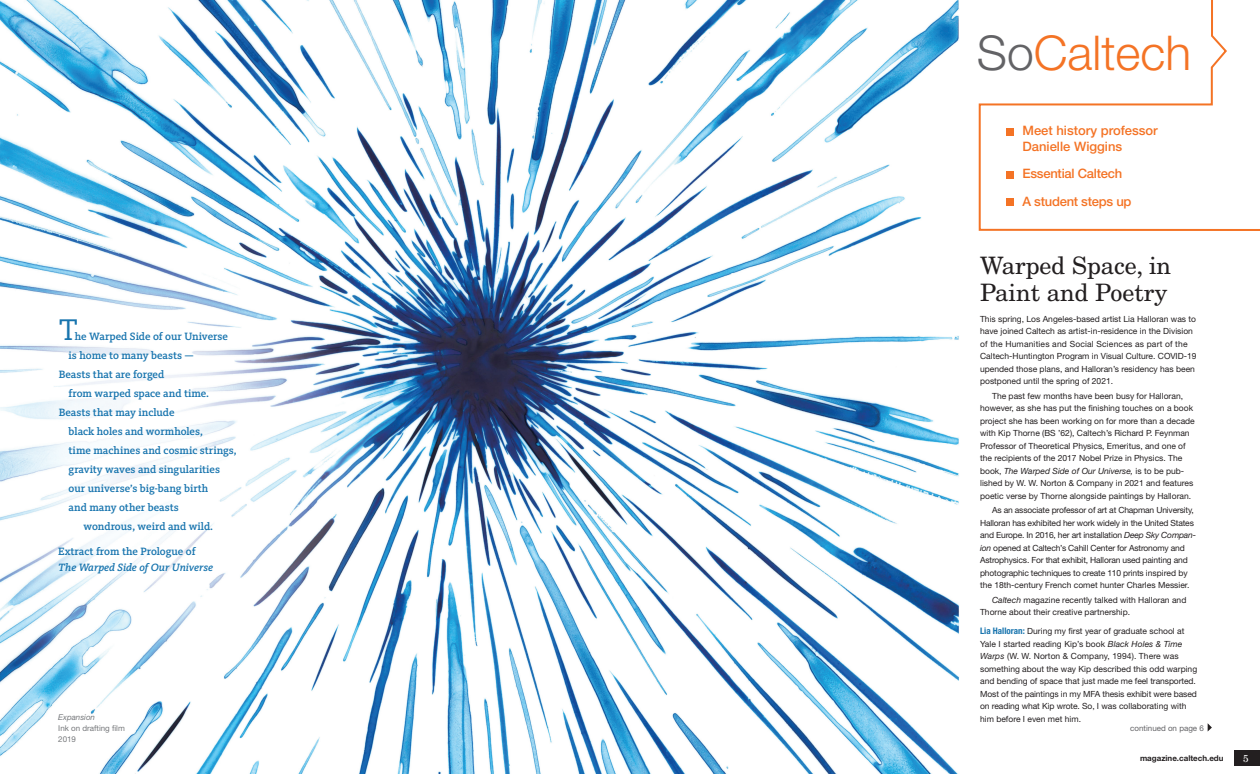
<style>
.page{position:relative;width:1260px;height:774px;background:#fff}
.page>*{position:absolute;margin:0;border:0;box-sizing:border-box;transform-origin:0 0}
.t1{font:300 48px "Helvetica Neue LT Std";color:#f47325}
.t2{font:31px "Kievit Slab Pro";color:#1774ae}
.t3{font:24px/27px "New Century Schlbk LT Std";color:#231f20}
.t4{font:500 13px/15.5px "Helvetica Neue LT Std";color:#f47325}
.t5{font:500 13px/27.5px "Helvetica Neue LT Std";letter-spacing:-.02em;color:#f47325}
.t6{font:500 11px "Kievit Slab Pro";color:#1774ae}
.t7{font:italic 500 11px "Kievit Slab Pro";color:#1774ae}
.t8{font:10px "New Century Schlbk LT Std";color:#fff}
.t9{font:8.5px/12.5px "Helvetica Neue LT Std";color:#231f20}
.t10{font:8.5px/12.5px "Helvetica Neue LT Std";letter-spacing:-.02em;color:#231f20}
.t11{font:8px/11px "Helvetica Neue LT Std";color:#76787b}
.t12{font:700 8px "Helvetica Neue LT Std";color:#231f20}
.t13{font:8px "Helvetica Neue LT Std";color:#636366}
.t14{font:italic 8px "Helvetica Neue LT Std";color:#76787b}
.s1{color:#636366}
.s2{font-style:italic}
.s3{font-weight:700;font-stretch:condensed;font-size:9px;color:#1774ae}
</style>
<div class="page">
<div style="left:1235px;top:751px;width:25px;height:15px;background:#231f20"></div>
<svg style="left:978px;top:0;width:282px;height:231px"></svg>
<div style="left:1007px;top:128px;width:7px;height:7px;background:#f47325"></div>
<div style="left:1007px;top:171px;width:7px;height:7px;background:#f47325"></div>
<div style="left:1007px;top:199px;width:7px;height:7px;background:#f47325"></div>
<svg style="left:1208px;top:723px;width:4px;height:8px"></svg>
<img style="left:0;top:0;width:959px;height:774px">
<h2 class="t2" style="left:59px;top:311px;width:21px">T</h2>
<p class="t6" style="left:75px;top:330px;width:155px">he Warped Side of our Universe</p>
<p class="t6" style="left:69px;top:349px;width:127px">is home to many beasts —</p>
<p class="t6" style="left:59px;top:368px;width:107px">Beasts that are forged</p>
<p class="t6" style="left:69px;top:387px;width:142px">from warped space and time.</p>
<p class="t6" style="left:59px;top:406px;width:117px">Beasts that may include</p>
<p class="t6" style="left:69px;top:425px;width:136px">black holes and wormholes,</p>
<p class="t6" style="left:69px;top:444px;width:170px">time machines and cosmic strings,</p>
<p class="t6" style="left:69px;top:463px;width:153px">gravity waves and singularities</p>
<p class="t6" style="left:69px;top:482px;width:141px">our universe’s big-bang birth</p>
<p class="t6" style="left:69px;top:501px;width:112px">and many other beasts</p>
<p class="t6" style="left:83px;top:520px;width:131px">wondrous, weird and wild.</p>
<p class="t6" style="left:58px;top:544px;width:139px">Extract from the Prologue of</p>
<p class="t7" style="left:58px;top:560px;width:156px">The Warped Side of Our Universe</p>
<p class="t14" style="left:58px;top:713px;width:38px">Expansion</p>
<p class="t11" style="left:58px;top:723px;width:68px">Ink on drafting film<br>2019</p>
<h1 class="t1" style="left:977px;top:24px;width:216px"><span class="s1">So</span>Caltech</h1>
<h3 class="t4" style="left:1023px;top:123px;width:137px">Meet history professor<br>Danielle Wiggins</h3>
<h3 class="t5" style="left:1023px;top:160px;width:110px">Essential Caltech<br>A student steps up</h3>
<h3 class="t3" style="left:980px;top:252px;width:193px">Warped Space, in<br>Paint and Poetry</h3>
<p class="t9" style="left:980px;top:312px;width:218px">This spring, Los Angeles-based artist Lia Halloran was to have joined Caltech as artist-in-residence in the Division of the Humanities and Social Sciences as part of the Caltech-Huntington Program in Visual Culture. COVID-19 upended those plans, and Halloran’s residency has been postponed until the spring of 2021.</p>
<p class="t9" style="left:980px;top:389px;width:216px;text-indent:12px">The past few months have been busy for Halloran, however, as she has put the finishing touches on a book project she has been working on for more than a decade with Kip Thorne (BS ’62), Caltech’s Richard P. Feynman Professor of Theoretical Physics, Emeritus, and one of the recipients of the 2017 Nobel Prize in Physics. The book, <span class="s2">The Warped Side of Our Universe,</span> is to be pub&shy;lished by W. W. Norton &amp; Company in 2021 and features poetic verse by Thorne alongside paintings by Halloran.</p>
<p class="t10" style="left:980px;top:504px;width:217px;text-indent:12px">As an associate professor of art at Chapman University, Halloran has exhibited her work widely in the United States and Europe. In 2016, her art installation <span class="s2">Deep Sky Compan&shy;ion</span> opened at Caltech’s Cahill Center for Astronomy and Astrophysics. For that exhibit, Halloran used painting and photographic techniques to create 110 prints inspired by the 18th-century French comet hunter Charles Messier.</p>
<p class="t9" style="left:980px;top:594px;width:208px;text-indent:12px"><span class="s2">Caltech</span> magazine recently talked with Halloran and<br>Thorne about their creative partnership.</p>
<p class="t9" style="left:980px;top:625px;width:219px"><span class="s3">Lia Halloran:</span> During my first year of graduate school at Yale I started reading Kip’s book <span class="s2">Black Holes &amp; Time Warps</span> (W. W. Norton &amp; Company, 1994). There was something about the way Kip described this odd warping and bending of space that just made me feel transported.<br>Most of the paintings in my MFA thesis exhibit were based on reading what Kip wrote. So, I was collaborating with him before I even met him.</p>
<p class="t13" style="left:1130px;top:723px;width:75px">continued on page 6</p>
<p class="t12" style="left:1140px;top:753px;width:85px">magazine.caltech.edu</p>
<p class="t8" style="left:1243px;top:752px;width:7px">5</p>
</div>
